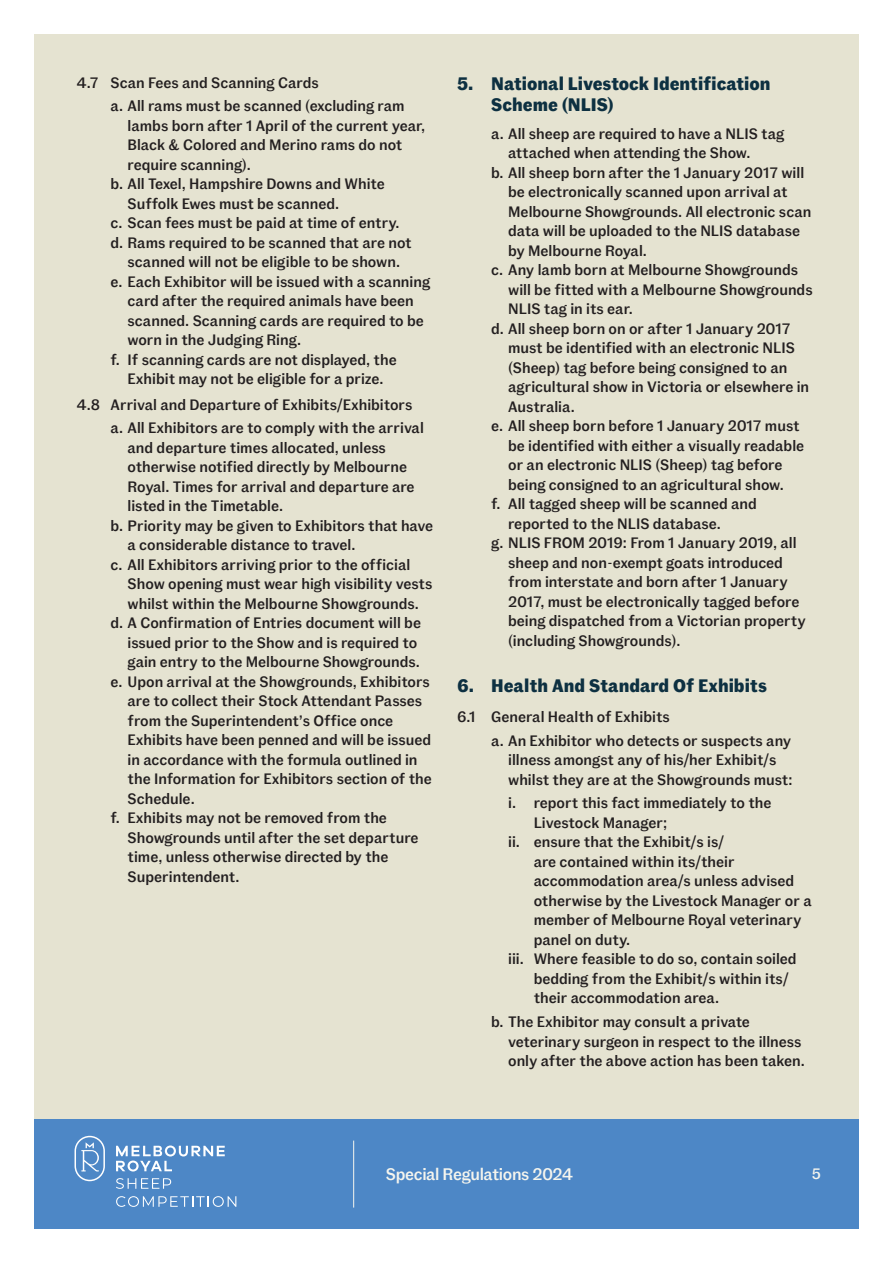
<style>
.page{position:relative;width:893px;height:1263px;background:#fff}
.page>*{position:absolute;margin:0;border:0;box-sizing:border-box;transform-origin:0 0}
.t1{font:700 18px/21px "Fann Grotesque Pro";color:#0d3041}
.t2{font:500 16.65px "Fann Grotesque Pro";letter-spacing:-.02em;color:#f5f5ee}
.t3{font:500 15px/23.7px "Fann Grotesque Pro";color:#231f20}
.t4{font:500 15px "Fann Grotesque Pro";color:#f5f5ee}
</style>
<div class="page">
<div style="left:34px;top:1118px;width:825px;height:111px;background:#4d87c6"></div>
<svg style="left:75px;top:1136px;width:30px;height:45px"></svg>
<svg style="left:116px;top:1145px;width:109px;height:26px"></svg>
<svg style="left:116px;top:1178px;width:55px;height:11px"></svg>
<svg style="left:116px;top:1196px;width:120px;height:11px"></svg>
<div style="left:34px;top:34px;width:825px;height:1084px;background:#e5e3d1"></div>
<hr style="left:353px;top:1140px;width:1px;height:67px;background:#f5f5ee">
<p class="t3" style="left:111px;top:71px;width:296px;text-indent:-34px">4.7 Scan Fees and Scanning Cards<br>a. All rams must be scanned (excluding ram</p>
<p class="t3" style="left:128px;top:114px;width:299px">lambs born after 1 April of the current year,</p>
<p class="t3" style="left:128px;top:134px;width:276px">Black &amp; Colored and Merino rams do not</p>
<p class="t3" style="left:128px;top:153px;width:125px">require scanning).</p>
<p class="t3" style="left:111px;top:173px;width:276px">b. All Texel, Hampshire Downs and White</p>
<p class="t3" style="left:128px;top:192px;width:213px">Suffolk Ewes must be scanned.</p>
<p class="t3" style="left:111px;top:212px;width:290px">c. Scan fees must be paid at time of entry.</p>
<p class="t3" style="left:111px;top:231px;width:303px">d. Rams required to be scanned that are not</p>
<p class="t3" style="left:128px;top:251px;width:274px">scanned will not be eligible to be shown.</p>
<p class="t3" style="left:111px;top:270px;width:321px">e. Each Exhibitor will be issued with a scanning</p>
<p class="t3" style="left:128px;top:290px;width:288px">card after the required animals have been</p>
<p class="t3" style="left:128px;top:309px;width:298px">scanned. Scanning cards are required to be</p>
<p class="t3" style="left:128px;top:329px;width:175px">worn in the Judging Ring.</p>
<p class="t3" style="left:111px;top:348px;width:288px">f. If scanning cards are not displayed, the</p>
<p class="t3" style="left:128px;top:368px;width:258px">Exhibit may not be eligible for a prize.</p>
<p class="t3" style="left:111px;top:393px;width:315px;text-indent:-34px">4.8 Arrival and Departure of Exhibits/Exhibitors a. All Exhibitors are to comply with the arrival</p>
<p class="t3" style="left:128px;top:436px;width:260px">and departure times allocated, unless</p>
<p class="t3" style="left:128px;top:456px;width:281px">otherwise notified directly by Melbourne</p>
<p class="t3" style="left:128px;top:475px;width:289px">Royal. Times for arrival and departure are</p>
<p class="t3" style="left:128px;top:495px;width:157px">listed in the Timetable.</p>
<p class="t3" style="left:111px;top:514px;width:324px">b. Priority may be given to Exhibitors that have</p>
<p class="t3" style="left:128px;top:534px;width:229px">a considerable distance to travel.</p>
<p class="t3" style="left:111px;top:553px;width:301px">c. All Exhibitors arriving prior to the official</p>
<p class="t3" style="left:128px;top:573px;width:306px">Show opening must wear high visibility vests</p>
<p class="t3" style="left:128px;top:592px;width:293px">whilst within the Melbourne Showgrounds.</p>
<p class="t3" style="left:111px;top:612px;width:312px">d. A Confirmation of Entries document will be</p>
<p class="t3" style="left:128px;top:631px;width:291px">issued prior to the Show and is required to</p>
<p class="t3" style="left:128px;top:651px;width:294px">gain entry to the Melbourne Showgrounds.</p>
<p class="t3" style="left:111px;top:670px;width:321px">e. Upon arrival at the Showgrounds, Exhibitors</p>
<p class="t3" style="left:128px;top:690px;width:296px">are to collect their Stock Attendant Passes</p>
<p class="t3" style="left:128px;top:709px;width:267px">from the Superintendent’s Office once</p>
<p class="t3" style="left:128px;top:729px;width:305px">Exhibits have been penned and will be issued</p>
<p class="t3" style="left:128px;top:748px;width:291px">in accordance with the formula outlined in</p>
<p class="t3" style="left:128px;top:768px;width:306px">the Information for Exhibitors section of the</p>
<p class="t3" style="left:128px;top:787px;width:69px">Schedule.</p>
<p class="t3" style="left:111px;top:807px;width:278px">f. Exhibits may not be removed from the</p>
<p class="t3" style="left:128px;top:826px;width:292px">Showgrounds until after the set departure</p>
<p class="t3" style="left:128px;top:846px;width:262px">time, unless otherwise directed by the</p>
<p class="t3" style="left:128px;top:865px;width:114px">Superintendent.</p>
<p class="t1" style="left:491px;top:74px;width:281px;text-indent:-34px">5. National Livestock Identification<br>Scheme (NLIS)</p>
<p class="t3" style="left:491px;top:122px;width:295px">a. All sheep are required to have a NLIS tag</p>
<p class="t3" style="left:508px;top:142px;width:244px">attached when attending the Show.</p>
<p class="t3" style="left:491px;top:161px;width:315px">b. All sheep born after the 1 January 2017 will</p>
<p class="t3" style="left:508px;top:181px;width:281px">be electronically scanned upon arrival at</p>
<p class="t3" style="left:508px;top:200px;width:305px">Melbourne Showgrounds. All electronic scan</p>
<p class="t3" style="left:508px;top:220px;width:294px">data will be uploaded to the NLIS database</p>
<p class="t3" style="left:508px;top:239px;width:140px">by Melbourne Royal.</p>
<p class="t3" style="left:491px;top:259px;width:309px">c. Any lamb born at Melbourne Showgrounds</p>
<p class="t3" style="left:508px;top:278px;width:306px">will be fitted with a Melbourne Showgrounds</p>
<p class="t3" style="left:508px;top:298px;width:126px">NLIS tag in its ear.</p>
<p class="t3" style="left:491px;top:317px;width:301px">d. All sheep born on or after 1 January 2017</p>
<p class="t3" style="left:508px;top:337px;width:288px">must be identified with an electronic NLIS</p>
<p class="t3" style="left:508px;top:356px;width:281px">(Sheep) tag before being consigned to an</p>
<p class="t3" style="left:508px;top:376px;width:303px">agricultural show in Victoria or elsewhere in</p>
<p class="t3" style="left:508px;top:395px;width:68px">Australia.</p>
<p class="t3" style="left:491px;top:415px;width:310px">e. All sheep born before 1 January 2017 must</p>
<p class="t3" style="left:508px;top:434px;width:298px">be identified with either a visually readable</p>
<p class="t3" style="left:508px;top:454px;width:276px">or an electronic NLIS (Sheep) tag before</p>
<p class="t3" style="left:508px;top:473px;width:277px">being consigned to an agricultural show.</p>
<p class="t3" style="left:491px;top:493px;width:267px">f. All tagged sheep will be scanned and</p>
<p class="t3" style="left:508px;top:512px;width:214px">reported to the NLIS database.</p>
<p class="t3" style="left:491px;top:532px;width:307px">g. NLIS FROM 2019: From 1 January 2019, all</p>
<p class="t3" style="left:508px;top:551px;width:276px">sheep and non-exempt goats introduced</p>
<p class="t3" style="left:508px;top:571px;width:281px">from interstate and born after 1 January</p>
<p class="t3" style="left:508px;top:590px;width:293px">2017, must be electronically tagged before</p>
<p class="t3" style="left:508px;top:610px;width:299px">being dispatched from a Victorian property</p>
<p class="t3" style="left:508px;top:629px;width:174px">(including Showgrounds).</p>
<p class="t1" style="left:457px;top:677px;width:311px">6. Health And Standard Of Exhibits</p>
<p class="t3" style="left:491px;top:705px;width:302px;text-indent:-34px">6.1 General Health of Exhibits<br>a. An Exhibitor who detects or suspects any</p>
<p class="t3" style="left:508px;top:751px;width:286px;line-height:19.5px">illness amongst any of his/her Exhibit/s whilst they are at the Showgrounds must:</p>
<p class="t3" style="left:508px;top:792px;width:265px">i. report this fact immediately to the</p>
<p class="t3" style="left:534px;top:811px;width:135px">Livestock Manager;</p>
<p class="t3" style="left:508px;top:831px;width:217px">ii. ensure that the Exhibit/s is/</p>
<p class="t3" style="left:534px;top:850px;width:203px">are contained within its/their</p>
<p class="t3" style="left:534px;top:870px;width:262px">accommodation area/s unless advised</p>
<p class="t3" style="left:534px;top:889px;width:280px">otherwise by the Livestock Manager or a</p>
<p class="t3" style="left:534px;top:909px;width:269px">member of Melbourne Royal veterinary</p>
<p class="t3" style="left:534px;top:928px;width:98px">panel on duty.</p>
<p class="t3" style="left:508px;top:948px;width:290px">iii. Where feasible to do so, contain soiled</p>
<p class="t3" style="left:534px;top:967px;width:256px">bedding from the Exhibit/s within its/</p>
<p class="t3" style="left:534px;top:987px;width:187px">their accommodation area.</p>
<p class="t3" style="left:508px;top:1013px;width:298px;line-height:19.5px;text-indent:-17px">b. The Exhibitor may consult a private veterinary surgeon in respect to the illness only after the above action has been taken.</p>
<p class="t2" style="left:386px;top:1164px;width:189px">Special Regulations 2024</p>
<p class="t4" style="left:812px;top:1165px;width:11px">5</p>
</div>
